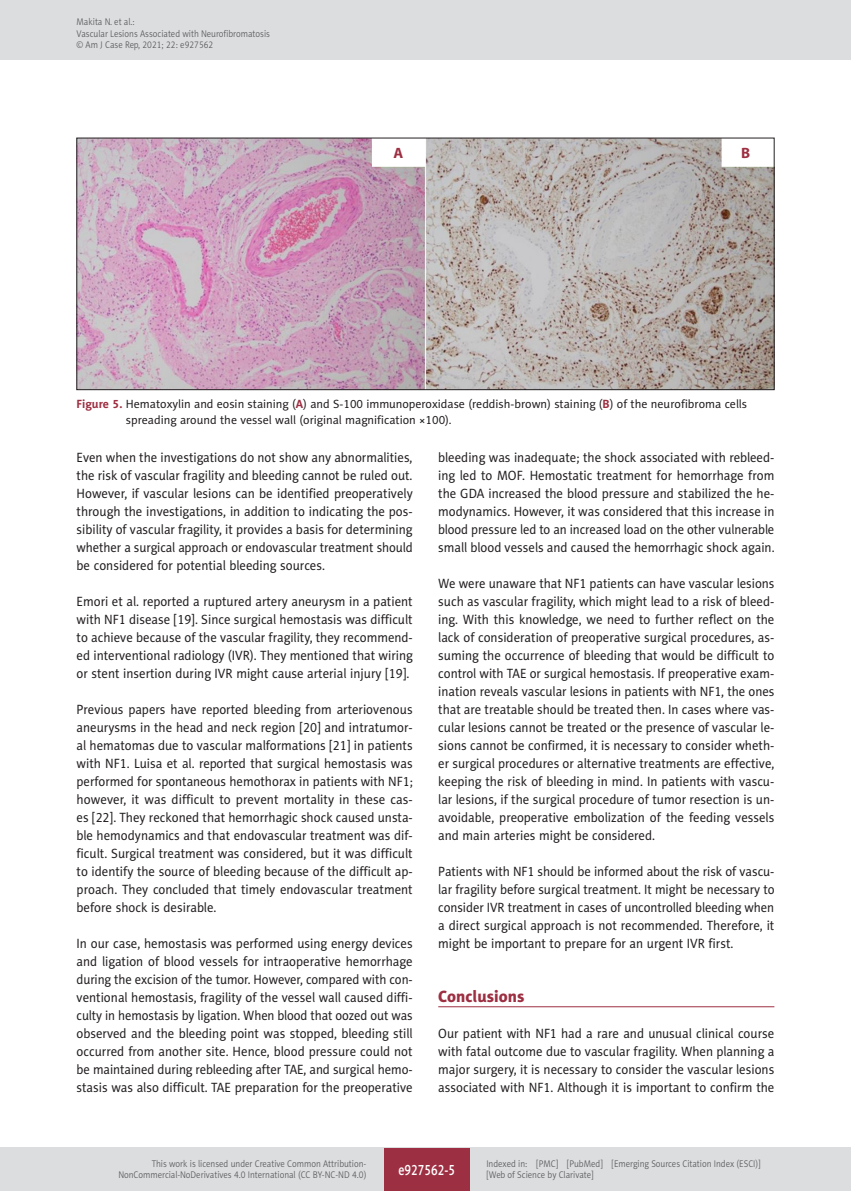
<style>
.page{position:relative;width:851px;height:1191px;background:#fff}
.page>*{position:absolute;margin:0;border:0;box-sizing:border-box;transform-origin:0 0}
.AJCR_Headline_1{font:16.5px "Naomi Sans EFN Heavy";color:#9d2f42}
.t1{font:15px "Naomi Sans EFN Medium";color:#fff;scale:.8 1}
.t2{font:700 15px "Myriad Pro";color:#9d2f42}
.AJCR_Body{font:13.5px/18px "Naomi Sans EFN";color:#231f20;text-align:justify;scale:.95 1}
.AJCR_Body-2{font:13.5px/18px "Naomi Sans EFN";color:#231f20;text-align:justify;scale:.94 1}
.AJCR_Rycina_tytul{font:12px/15.8px "Naomi Sans EFN";color:#231f20}
.t3{font:9.75px/11.2px "Naomi Sans EFN Light";color:#57585a;scale:.9 1}
.s1{font-weight:700;color:#9d2f42}
</style>
<div class="page">
<hr style="left:438px;top:1006px;width:336px;height:1px;background:#9d2f42">
<img style="left:79px;top:140px;width:693px;height:248px">
<div style="left:77px;top:138px;width:697px;height:252px;border:1px solid #231f20"></div>
<div style="left:0;top:0;width:850px;height:60px;background:#dcdddf"></div>
<div style="left:0;top:1148px;width:850px;height:43px;background:#dcdddf"></div>
<div style="left:384px;top:1147px;width:85px;height:43px;background:#9d2f42"></div>
<p class="t3" style="left:77px;top:16px;width:216px">Makita N. et al.:<br>Vascular Lesions Associated with Neurofibromatosis © Am J Case Rep, 2021; 22: e927562</p>
<p class="t2" style="left:393px;top:143px;width:11px">A</p>
<p class="t2" style="left:741px;top:143px;width:11px">B</p>
<p class="AJCR_Rycina_tytul" style="left:126px;top:396px;width:622px;text-indent:-49px"><span class="s1">Figure 5.</span> Hematoxylin and eosin staining (<span class="s1">A</span>) and S-100 immunoperoxidase (reddish-brown) staining (<span class="s1">B</span>) of the neurofibroma cells spreading around the vessel wall (original magnification ×100).</p>
<p class="AJCR_Body" style="left:77px;top:448px;width:355px">Even when the investigations do not show any abnormalities, the risk of vascular fragility and bleeding cannot be ruled out.<br>However, if vascular lesions can be identified preoperatively through the investigations, in addition to indicating the pos&shy;sibility of vascular fragility, it provides a basis for determining whether a surgical approach or endovascular treatment should be considered for potential bleeding sources.</p>
<p class="AJCR_Body" style="left:77px;top:592px;width:355px">Emori et al. reported a ruptured artery aneurysm in a patient with NF1 disease [19]. Since surgical hemostasis was difficult to achieve because of the vascular fragility, they recommend&shy;ed interventional radiology (IVR). They mentioned that wiring or stent insertion during IVR might cause arterial injury [19].</p>
<p class="AJCR_Body" style="left:77px;top:700px;width:355px">Previous papers have reported bleeding from arteriovenous aneurysms in the head and neck region [20] and intratumor&shy;al hematomas due to vascular malformations [21] in patients with NF1. Luisa et al. reported that surgical hemostasis was performed for spontaneous hemothorax in patients with NF1; however, it was difficult to prevent mortality in these cas&shy;es [22]. They reckoned that hemorrhagic shock caused unsta&shy;ble hemodynamics and that endovascular treatment was dif&shy;ficult. Surgical treatment was considered, but it was difficult to identify the source of bleeding because of the difficult ap&shy;proach. They concluded that timely endovascular treatment before shock is desirable.</p>
<p class="AJCR_Body" style="left:77px;top:934px;width:355px">In our case, hemostasis was performed using energy devices and ligation of blood vessels for intraoperative hemorrhage during the excision of the tumor. However, compared with con&shy;ventional hemostasis, fragility of the vessel wall caused diffi&shy;culty in hemostasis by ligation. When blood that oozed out was observed and the bleeding point was stopped, bleeding still occurred from another site. Hence, blood pressure could not be maintained during rebleeding after TAE, and surgical hemo&shy;stasis was also difficult. TAE preparation for the preoperative</p>
<p class="AJCR_Body" style="left:438px;top:448px;width:355px">bleeding was inadequate; the shock associated with rebleed&shy;ing led to MOF. Hemostatic treatment for hemorrhage from the GDA increased the blood pressure and stabilized the he&shy;modynamics. However, it was considered that this increase in blood pressure led to an increased load on the other vulnerable small blood vessels and caused the hemorrhagic shock again.</p>
<p class="AJCR_Body-2" style="left:438px;top:574px;width:359px">We were unaware that NF1 patients can have vascular lesions such as vascular fragility, which might lead to a risk of bleed&shy;ing. With this knowledge, we need to further reflect on the lack of consideration of preoperative surgical procedures, as&shy;suming the occurrence of bleeding that would be difficult to control with TAE or surgical hemostasis. If preoperative exam&shy;ination reveals vascular lesions in patients with NF1, the ones that are treatable should be treated then. In cases where vas&shy;cular lesions cannot be treated or the presence of vascular le&shy;sions cannot be confirmed, it is necessary to consider wheth&shy;er surgical procedures or alternative treatments are effective, keeping the risk of bleeding in mind. In patients with vascu&shy;lar lesions, if the surgical procedure of tumor resection is un&shy;avoidable, preoperative embolization of the feeding vessels and main arteries might be considered.</p>
<p class="AJCR_Body-2" style="left:438px;top:862px;width:359px">Patients with NF1 should be informed about the risk of vascu&shy;lar fragility before surgical treatment. It might be necessary to consider IVR treatment in cases of uncontrolled bleeding when a direct surgical approach is not recommended. Therefore, it might be important to prepare for an urgent IVR first.</p>
<p class="AJCR_Headline_1" style="left:438px;top:986px;width:88px">Conclusions</p>
<p class="AJCR_Body" style="left:438px;top:1024px;width:355px">Our patient with NF1 had a rare and unusual clinical course with fatal outcome due to vascular fragility. When planning a major surgery, it is necessary to consider the vascular lesions associated with NF1. Although it is important to confirm the</p>
<p class="t3" style="left:118px;top:1158px;width:277px;text-align:right">This work is licensed under Creative Common Attribution-<br>NonCommercial-NoDerivatives 4.0 International (CC BY-NC-ND 4.0)</p>
<p class="t1" style="left:398px;top:1160px;width:72px">e927562-5</p>
<p class="t3" style="left:486px;top:1158px;width:306px">Indexed in: [PMC] [PubMed] [Emerging Sources Citation Index (ESCI)] [Web of Science by Clarivate]</p>
</div>
